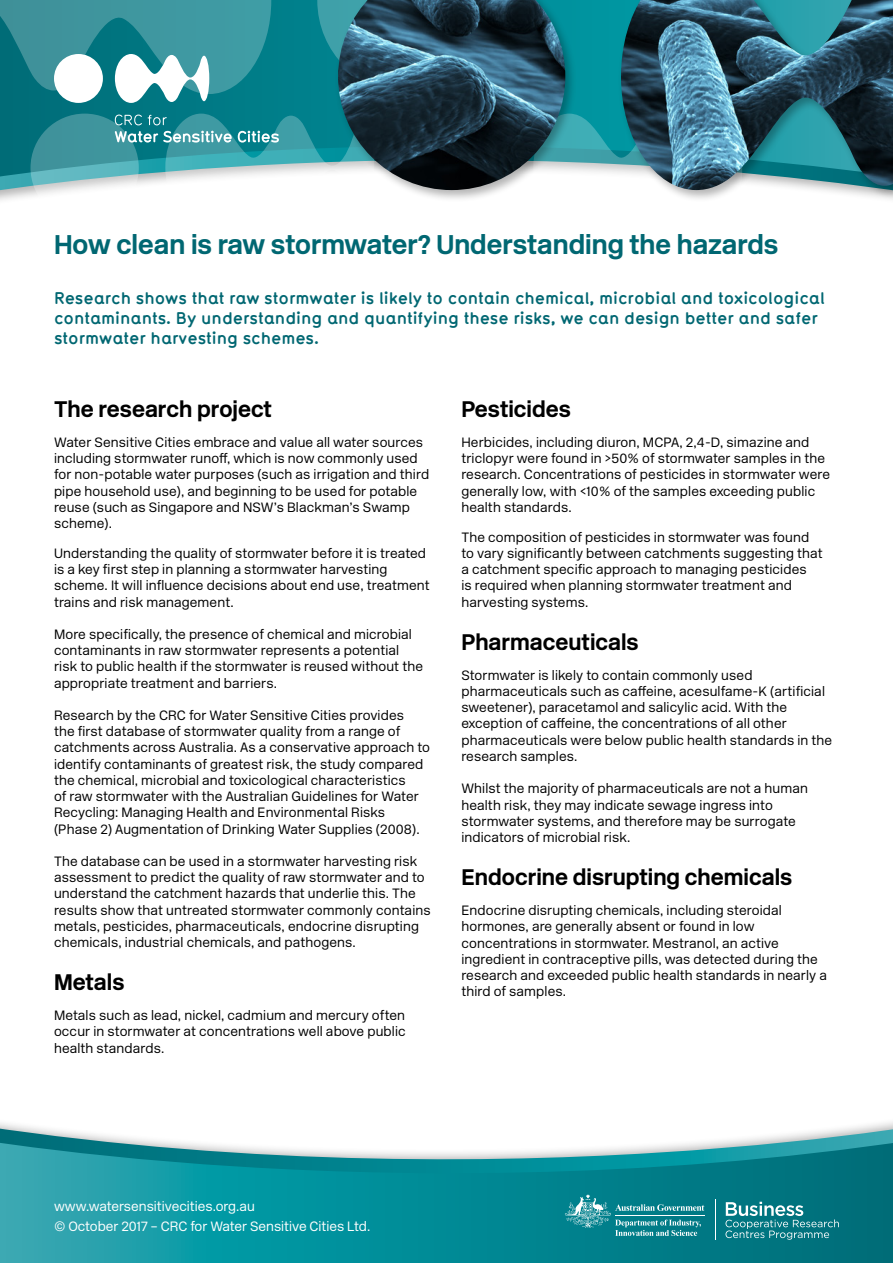
<style>
.page{position:relative;width:893px;height:1263px;background:#fff}
.page>*{position:absolute;margin:0;border:0;box-sizing:border-box;transform-origin:0 0}
.t1{font:700 27px "New Rail Alphabet";color:#006772}
.Heading_2{font:700 22.5px "New Rail Alphabet";color:#000}
.Body{font:700 22.5px "New Rail Alphabet";color:#000}
.Body-2{font:700 16.5px/19.8px "Typ 1451";color:#006772}
.Body-3{font:300 13.5px/16.2px "New Rail Alphabet";letter-spacing:.01em;color:#000}
.Heading_2-2{font:300 13.5px/16.2px "New Rail Alphabet";letter-spacing:.01em;color:#000;text-align:justify}
.t2{font:300 13.5px/19.5px "New Rail Alphabet";color:#fff}
</style>
<div class="page">
<svg style="left:0;top:94px;width:334px;height:94px;background:#037782"></svg>
<svg style="left:0;top:0;width:334px;height:94px;background:#268b95"></svg>
<svg style="left:54px;top:54px;width:155px;height:49px"></svg>
<svg style="left:31px;top:114px;width:303px;height:82px"></svg>
<svg style="left:0;top:1122px;width:893px;height:9px"></svg>
<svg style="left:0;top:1131px;width:893px;height:132px;background:#2d9ca5"></svg>
<hr style="left:715px;top:1199px;width:1px;height:40px;background:#fff">
<svg style="left:565px;top:1194px;width:139px;height:42px;background:#2c939d"></svg>
<svg style="left:725px;top:1202px;width:114px;height:38px;background:#318e97"></svg>
<div style="left:334px;top:0;width:559px;height:202px;background:#000;opacity:.3"></div>
<img style="left:338px;top:0;width:555px;height:190px">
<p class="t1" style="left:54px;top:227px;width:726px">How clean is raw stormwater? Understanding the hazards</p>
<p class="Body-2" style="left:54px;top:288px;width:772px">Research shows that raw stormwater is likely to contain chemical, microbial and toxicological contaminants. By understanding and quantifying these risks, we can design better and safer stormwater harvesting schemes.</p>
<p class="Body" style="left:54px;top:394px;width:219px">The research project</p>
<p class="Body-3" style="left:54px;top:434px;width:377px">Water Sensitive Cities embrace and value all water sources including stormwater runoff, which is now commonly used for non-potable water purposes (such as irrigation and third pipe household use), and beginning to be used for potable reuse (such as Singapore and NSW’s Blackman’s Swamp scheme).</p>
<p class="Body-3" style="left:54px;top:545px;width:377px">Understanding the quality of stormwater before it is treated is a key first step in planning a stormwater harvesting scheme. It will influence decisions about end use, treatment trains and risk management.</p>
<p class="Body-3" style="left:54px;top:626px;width:370px">More specifically, the presence of chemical and microbial contaminants in raw stormwater represents a potential risk to public health if the stormwater is reused without the appropriate treatment and barriers.</p>
<p class="Body-3" style="left:54px;top:707px;width:377px">Research by the CRC for Water Sensitive Cities provides<br>the first database of stormwater quality from a range of catchments across Australia. As a conservative approach to identify contaminants of greatest risk, the study compared the chemical, microbial and toxicological characteristics<br>of raw stormwater with the Australian Guidelines for Water Recycling: Managing Health and Environmental Risks (Phase 2) Augmentation of Drinking Water Supplies (2008).</p>
<p class="Body-3" style="left:54px;top:853px;width:378px">The database can be used in a stormwater harvesting risk assessment to predict the quality of raw stormwater and to understand the catchment hazards that underlie this. The results show that untreated stormwater commonly contains metals, pesticides, pharmaceuticals, endocrine disrupting chemicals, industrial chemicals, and pathogens.</p>
<p class="Heading_2" style="left:54px;top:967px;width:72px">Metals</p>
<p class="Heading_2-2" style="left:54px;top:1007px;width:353px">Metals such as lead, nickel, cadmium and mercury often occur in stormwater at concentrations well above public health standards.</p>
<p class="Heading_2" style="left:461px;top:394px;width:111px">Pesticides</p>
<p class="Heading_2-2" style="left:461px;top:434px;width:370px;text-align:left">Herbicides, including diuron, MCPA, 2,4-D, simazine and triclopyr were found in &gt;50% of stormwater samples in the research. Concentrations of pesticides in stormwater were generally low, with &lt;10% of the samples exceeding public health standards.</p>
<p class="Body-3" style="left:461px;top:529px;width:363px">The composition of pesticides in stormwater was found to vary significantly between catchments suggesting that a catchment specific approach to managing pesticides<br>is required when planning stormwater treatment and harvesting systems.</p>
<p class="Heading_2" style="left:461px;top:627px;width:179px">Pharmaceuticals</p>
<p class="Body-3" style="left:461px;top:667px;width:372px">Stormwater is likely to contain commonly used pharmaceuticals such as caffeine, acesulfame-K (artificial sweetener), paracetamol and salicylic acid. With the exception of caffeine, the concentrations of all other pharmaceuticals were below public health standards in the research samples.</p>
<p class="Body-3" style="left:461px;top:780px;width:348px">Whilst the majority of pharmaceuticals are not a human health risk, they may indicate sewage ingress into stormwater systems, and therefore may be surrogate indicators of microbial risk.</p>
<p class="Heading_2" style="left:461px;top:862px;width:332px">Endocrine disrupting chemicals</p>
<p class="Body-3" style="left:461px;top:902px;width:367px">Endocrine disrupting chemicals, including steroidal hormones, are generally absent or found in low concentrations in stormwater. Mestranol, an active ingredient in contraceptive pills, was detected during the research and exceeded public health standards in nearly a third of samples.</p>
<p class="t2" style="left:54px;top:1197px;width:318px">www.watersensitivecities.org.au<br>© October 2017 – CRC for Water Sensitive Cities Ltd.</p>
</div>
